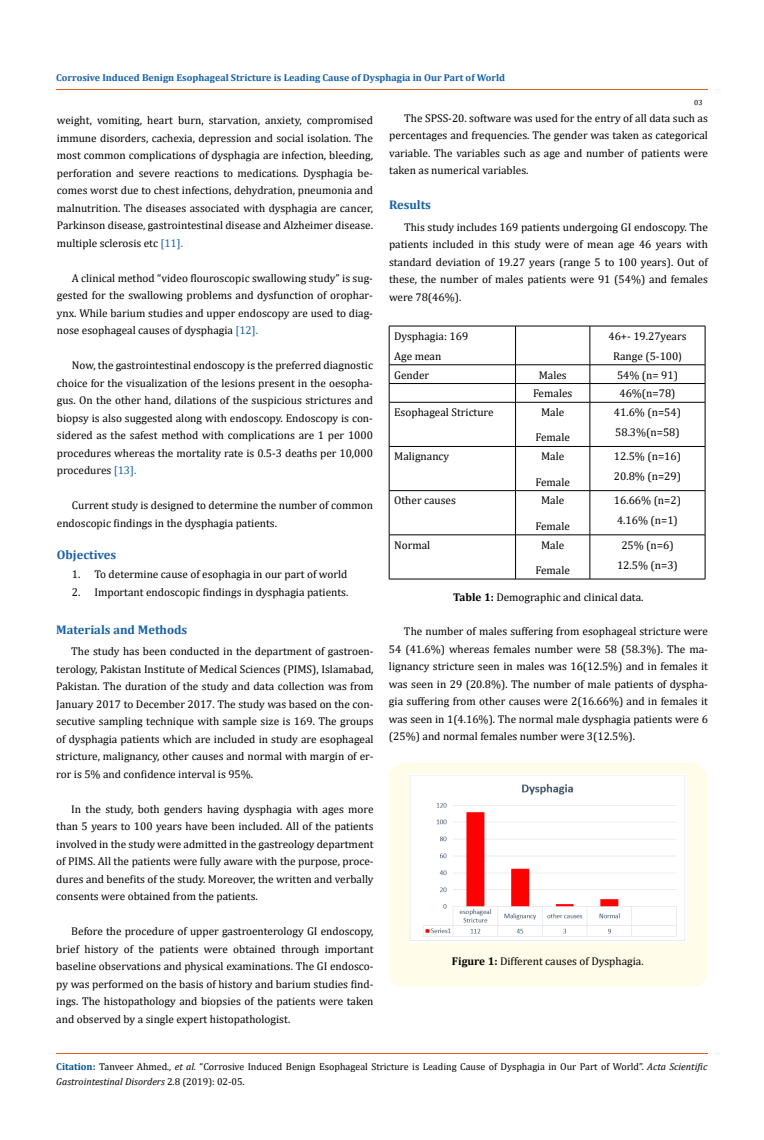
<style>
.page{position:relative;width:764px;height:1140px;background:#fff}
.page>*{position:absolute;margin:0;border:0;box-sizing:border-box;transform-origin:0 0}
.t1{font:700 12.5px "Cambria";color:#1560a6}
.t2{font:11.25px/17.5px "Cambria";color:#000;text-align:justify}
.t3{font:10px/15px "Cambria";color:#000}
.t4{font:700 10px "Cambria";color:#1560a6}
.t5{font:7.5px "Cambria";color:#000}
.s1{color:#1560a6}
.s2{font-family:"Calibri"}
.s3{font-weight:700}
.s4{font-weight:700;color:#035089}
.s5{font-style:italic}
</style>
<div class="page">
<hr style="left:389px;top:326px;width:126px;height:1px;background:#000">
<hr style="left:389px;top:326px;width:1px;height:39px;background:#000">
<hr style="left:515px;top:326px;width:75px;height:1px;background:#000">
<hr style="left:515px;top:326px;width:1px;height:39px;background:#000">
<hr style="left:590px;top:326px;width:115px;height:1px;background:#000">
<hr style="left:589px;top:326px;width:1px;height:39px;background:#000">
<hr style="left:705px;top:326px;width:1px;height:39px;background:#000">
<hr style="left:389px;top:365px;width:126px;height:1px;background:#000">
<hr style="left:515px;top:365px;width:75px;height:1px;background:#000">
<hr style="left:590px;top:365px;width:115px;height:1px;background:#000">
<hr style="left:389px;top:383px;width:126px;height:1px;background:#000">
<svg style="left:389px;top:365px;width:1px;height:37px"></svg>
<hr style="left:515px;top:383px;width:75px;height:1px;background:#000">
<svg style="left:515px;top:366px;width:1px;height:36px"></svg>
<hr style="left:590px;top:383px;width:115px;height:1px;background:#000">
<svg style="left:589px;top:365px;width:1px;height:37px"></svg>
<svg style="left:705px;top:365px;width:1px;height:37px"></svg>
<hr style="left:389px;top:402px;width:126px;height:1px;background:#000">
<hr style="left:389px;top:402px;width:1px;height:44px;background:#000">
<hr style="left:515px;top:402px;width:75px;height:1px;background:#000">
<hr style="left:515px;top:402px;width:1px;height:44px;background:#000">
<hr style="left:590px;top:402px;width:115px;height:1px;background:#000">
<hr style="left:589px;top:402px;width:1px;height:44px;background:#000">
<hr style="left:705px;top:402px;width:1px;height:44px;background:#000">
<hr style="left:389px;top:446px;width:126px;height:1px;background:#000">
<hr style="left:389px;top:447px;width:1px;height:44px;background:#000">
<hr style="left:515px;top:446px;width:75px;height:1px;background:#000">
<hr style="left:515px;top:447px;width:1px;height:44px;background:#000">
<hr style="left:590px;top:446px;width:115px;height:1px;background:#000">
<hr style="left:589px;top:447px;width:1px;height:44px;background:#000">
<hr style="left:705px;top:447px;width:1px;height:44px;background:#000">
<hr style="left:389px;top:490px;width:126px;height:1px;background:#000">
<hr style="left:389px;top:491px;width:1px;height:44px;background:#000">
<hr style="left:515px;top:490px;width:75px;height:1px;background:#000">
<hr style="left:515px;top:491px;width:1px;height:44px;background:#000">
<hr style="left:590px;top:490px;width:115px;height:1px;background:#000">
<hr style="left:589px;top:491px;width:1px;height:44px;background:#000">
<hr style="left:705px;top:491px;width:1px;height:44px;background:#000">
<hr style="left:389px;top:535px;width:126px;height:1px;background:#000">
<hr style="left:389px;top:535px;width:1px;height:44px;background:#000">
<hr style="left:515px;top:535px;width:75px;height:1px;background:#000">
<hr style="left:515px;top:535px;width:1px;height:44px;background:#000">
<hr style="left:590px;top:535px;width:115px;height:1px;background:#000">
<hr style="left:589px;top:535px;width:1px;height:44px;background:#000">
<hr style="left:705px;top:535px;width:1px;height:44px;background:#000">
<hr style="left:389px;top:579px;width:126px;height:1px;background:#000">
<hr style="left:515px;top:579px;width:75px;height:1px;background:#000">
<hr style="left:590px;top:579px;width:115px;height:1px;background:#000">
<div style="left:389px;top:763px;width:318px;height:224px;background:#fffde9;border-radius:15px"></div>
<img style="left:410px;top:775px;width:276px;height:167px">
<hr style="left:56px;top:90px;width:652px;height:1px;background:#e05d1a">
<hr style="left:56px;top:1053px;width:652px;height:1px;background:#e05d1a">
<p class="t4" style="left:56px;top:70px;width:450px">Corrosive Induced Benign Esophageal Stricture is Leading Cause of Dysphagia in Our Part of World</p>
<p class="t5" style="left:694px;top:98px;width:10px">03</p>
<p class="t2" style="left:57px;top:112px;width:318px">weight, vomiting, heart burn, starvation, anxiety, compromised immune disorders, cachexia, depression and social isolation. The most common complications of dysphagia are infection, bleeding, perforation and severe reactions to medications. Dysphagia be&shy;comes worst due to chest infections, dehydration, pneumonia and malnutrition. The diseases associated with dysphagia are cancer, Parkinson disease, gastrointestinal disease and Alzheimer disease. multiple sclerosis etc <span class="s1">[11].</span></p>
<p class="t2" style="left:57px;top:269px;width:318px;text-indent:15px">A clinical method “video flouroscopic swallowing study” is sug&shy;gested for the swallowing problems and dysfunction of orophar&shy;ynx. While barium studies and upper endoscopy are used to diag&shy;nose esophageal causes of dysphagia <span class="s1">[12].</span></p>
<p class="t2" style="left:57px;top:357px;width:318px;text-indent:15px">Now, the gastrointestinal endoscopy is the preferred diagnostic choice for the visualization of the lesions present in the oesopha&shy;gus. On the other hand, dilations of the suspicious strictures and biopsy is also suggested along with endoscopy. Endoscopy is con&shy;sidered as the safest method with complications are 1 per 1000 procedures whereas the mortality rate is 0.5-3 deaths per 10,000 procedures <span class="s1">[13].</span></p>
<p class="t2" style="left:57px;top:497px;width:318px;text-indent:15px">Current study is designed to determine the number of common endoscopic findings in the dysphagia patients.</p>
<p class="t1" style="left:57px;top:546px;width:61px">Objectives</p>
<p class="t2" style="left:72px;top:566px;width:277px">1. To determine cause of esophagia in our part of world</p>
<p class="t2" style="left:72px;top:583px;width:278px">2. Important endoscopic findings in dysphagia patients.</p>
<p class="t1" style="left:56px;top:621px;width:133px">Materials and Methods</p>
<p class="t2" style="left:56px;top:642px;width:319px;text-indent:15px">The study has been conducted in the department of gastroen&shy;terology, Pakistan Institute of Medical Sciences (PIMS), Islamabad, Pakistan. The duration of the study and data collection was from January 2017 to December 2017. The study was based on the con&shy;secutive sampling technique with sample size is 169. The groups of dysphagia patients which are included in study are esophageal stricture, malignancy, other causes and normal with margin of er&shy;ror is 5% and confidence interval is 95%.</p>
<p class="t2" style="left:56px;top:800px;width:319px;text-indent:15px">In the study, both genders having dysphagia with ages more than 5 years to 100 years have been included. All of the patients involved in the study were admitted in the gastreology department of PIMS. All the patients were fully aware with the purpose, proce&shy;dures and benefits of the study. Moreover, the written and verbally consents were obtained from the patients.</p>
<p class="t2" style="left:56px;top:922px;width:319px;text-indent:15px">Before the procedure of upper gastroenterology GI endoscopy, brief history of the patients were obtained through important baseline observations and physical examinations. The GI endosco&shy;py was performed on the basis of history and barium studies find&shy;ings. The histopathology and biopsies of the patients were taken and observed by a single expert histopathologist.</p>
<p class="t2" style="left:389px;top:109px;width:320px;text-indent:15px">The SPSS-20. software was used for the entry of all data such as percentages and frequencies. The gender was taken as categorical variable. The variables such as age and number of patients were taken as numerical variables.</p>
<p class="t1" style="left:389px;top:196px;width:44px">Results</p>
<p class="t2" style="left:389px;top:218px;width:320px;text-indent:15px">This study includes 169 patients undergoing GI endoscopy. The patients included in this study were of mean age 46 years with standard deviation of 19.27 years (range 5 to 100 years). Out of these, the number of males patients were 91 (54%) and females were 78(46%).</p>
<p class="t2" style="left:394px;top:326px;width:76px;line-height:20px">Dysphagia: 169<br>Age mean</p>
<p class="t2" style="left:608px;top:326px;width:80px;line-height:20px;text-align:center">46+- 19.27years<br>Range (5-100<span class="s2">)</span></p>
<p class="t2" style="left:394px;top:366px;width:37px">Gender</p>
<p class="t2" style="left:539px;top:366px;width:30px">Males</p>
<p class="t2" style="left:617px;top:366px;width:62px">54% (n= 91)</p>
<p class="t2" style="left:533px;top:385px;width:41px">Females</p>
<p class="t2" style="left:619px;top:385px;width:58px">46%(n=78)</p>
<p class="t2" style="left:394px;top:403px;width:101px">Esophageal Stricture</p>
<p class="t2" style="left:541px;top:403px;width:25px">Male</p>
<p class="t2" style="left:535px;top:429px;width:36px">Female</p>
<p class="t2" style="left:614px;top:402px;width:69px;line-height:20px">41.6% (n=54)<br>58.3%(n=58)</p>
<p class="t2" style="left:394px;top:448px;width:57px">Malignancy</p>
<p class="t2" style="left:541px;top:448px;width:25px">Male</p>
<p class="t2" style="left:535px;top:473px;width:36px">Female</p>
<p class="t2" style="left:394px;top:492px;width:63px">Other causes</p>
<p class="t2" style="left:541px;top:492px;width:25px">Male</p>
<p class="t2" style="left:535px;top:517px;width:36px">Female</p>
<p class="t2" style="left:614px;top:446px;width:69px;line-height:20px">12.5% (n=16)<br>20.8% (n=29)</p>
<p class="t2" style="left:614px;top:491px;width:69px;line-height:20px">16.66% (n=2)<br>4.16% (n=1)</p>
<p class="t2" style="left:617px;top:535px;width:62px;line-height:20px;text-align:center">25% (n=6)<br>12.5% (n=3)</p>
<p class="t2" style="left:453px;top:589px;width:192px"><span class="s3">Table 1:</span> Demographic and clinical data.</p>
<p class="t2" style="left:389px;top:623px;width:320px;text-indent:15px">The number of males suffering from esophageal stricture were 54 (41.6%) whereas females number were 58 (58.3%). The ma&shy;lignancy stricture seen in males was 16(12.5%) and in females it was seen in 29 (20.8%). The number of male patients of dyspha&shy;gia suffering from other causes were 2(16.66%) and in females it was seen in 1(4.16%). The normal male dysphagia patients were 6 (25%) and normal females number were 3(12.5%).</p>
<p class="t2" style="left:394px;top:536px;width:38px">Normal</p>
<p class="t2" style="left:541px;top:536px;width:25px">Male</p>
<p class="t2" style="left:535px;top:561px;width:36px">Female</p>
<p class="t2" style="left:452px;top:953px;width:193px"><span class="s3">Figure 1:</span> Different causes of Dysphagia.</p>
<p class="t3" style="left:56px;top:1059px;width:652px"><span class="s4">Citation:</span> Tanveer Ahmed<span class="s5">., et al.</span> “Corrosive Induced Benign Esophageal Stricture is Leading Cause of Dysphagia in Our Part of World”. <span class="s5">Acta Scientific<br>Gastrointestinal Disorders</span> 2.8 (2019): 02-05.</p>
</div>
